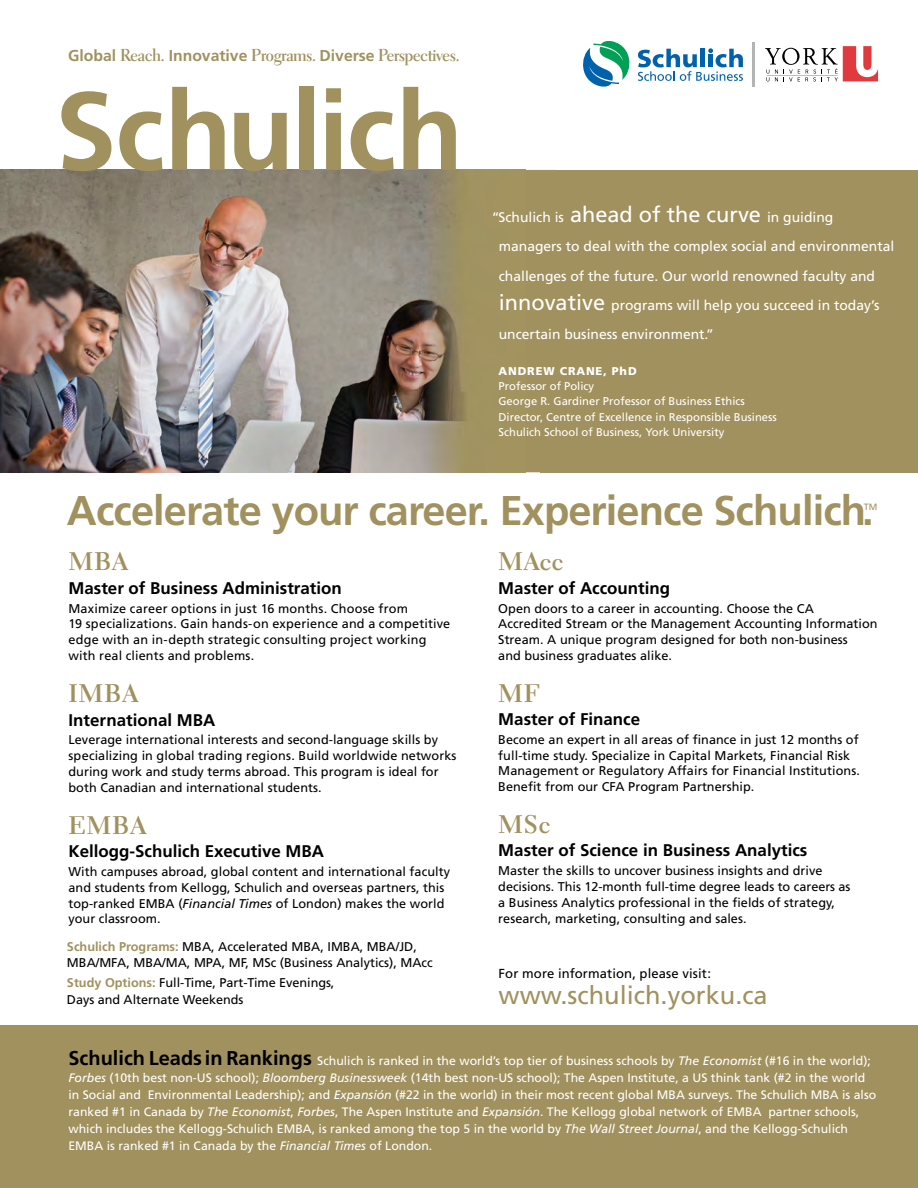
<style>
.page{position:relative;width:918px;height:1188px;background:#fff}
.page>*{position:absolute;margin:0;border:0;box-sizing:border-box;transform-origin:0 0}
.t1{font:700 110.7px "Frutiger";letter-spacing:-.02em;color:#a1915e}
.t2{font:700 41.55px "Frutiger";letter-spacing:-.02em;color:#a1915e}
.t3{font:25.35px "Frutiger";color:#a1915e}
.t4{font:700 25.35px "Electra LH";letter-spacing:.03em;color:#a1915e}
.t5{font:17.4px "Electra LH Bold Display";color:#a1915e}
.t6{font:700 16.95px "Frutiger";color:#000}
.t7{font:13.8px/29.2px "Frutiger";color:#fff}
.t8{font:13.05px "Frutiger";letter-spacing:.01em;color:#000}
.t9{font:12.75px/15.9px "Frutiger";letter-spacing:.005em;color:#000}
.t10{font:12.3px/17px "Frutiger";color:#fff}
.t11{font:11.25px/15.5px "Frutiger";color:#fff}
.t12{font:9.15px "Frutiger";color:#a1915e}
.s1{font-family:"Frutiger";font-weight:700;font-size:15.75px}
.s2{font-size:21.75px}
.s3{font-weight:900}
.s4{font-style:italic}
.s5{font-weight:700;color:#a1915e}
.s6{font-weight:700;font-size:19.95px;color:#000}
</style>
<div class="page">
<img style="left:0;top:170px;width:420px;height:302px">
<svg style="left:420px;top:170px;width:121px;height:302px;background:#998b62"></svg>
<div style="left:541px;top:170px;width:377px;height:302px;background:#a1915e"></div>
<svg style="left:583px;top:41px;width:160px;height:46px"></svg>
<hr style="left:753px;top:43px;width:2px;height:44px;background:#b1b5b6">
<svg style="left:765px;top:46px;width:113px;height:35px"></svg>
<div style="left:0;top:1025px;width:918px;height:163px;background:#a1915e"></div>
<p class="t5" style="left:68px;top:44px;width:393px"><span class="s1">Global</span> Reach. <span class="s1">Innovative</span> Programs. <span class="s1">Diverse</span> Perspectives.</p>
<p class="t1" style="left:55px;top:66px;width:410px">Schulich</p>
<p class="t7" style="left:499px;top:203px;width:397px;text-indent:-7px">“Schulich is <span class="s2">ahead of the curve</span> in guiding managers to deal with the complex social and environmental challenges of the future. Our world renowned faculty and <span class="s2">innovative</span> programs will help you succeed in today’s uncertain business environment.”</p>
<p class="t11" style="left:499px;top:363px;width:280px"><span class="s3">ANDREW CRANE, PhD<br></span>Professor of Policy<br>George R. Gardiner Professor of Business Ethics Director, Centre of Excellence in Responsible Business Schulich School of Business, York University</p>
<p class="t2" style="left:67px;top:486px;width:808px">Accelerate your career. Experience Schulich.</p>
<p class="t12" style="left:864px;top:501px;width:15px">TM</p>
<p class="t4" style="left:68px;top:546px;width:61px">MBA</p>
<p class="t6" style="left:68px;top:578px;width:275px">Master of Business Administration</p>
<p class="t9" style="left:68px;top:600px;width:383px">Maximize career options in just 16 months. Choose from<br>19 specializations. Gain hands-on experience and a competitive edge with an in-depth strategic consulting project working with real clients and problems.</p>
<p class="t4" style="left:68px;top:677px;width:71px">IMBA</p>
<p class="t6" style="left:68px;top:710px;width:148px">International MBA</p>
<p class="t9" style="left:68px;top:732px;width:389px">Leverage international interests and second-language skills by specializing in global trading regions. Build worldwide networks during work and study terms abroad. This program is ideal for both Canadian and international students.</p>
<p class="t4" style="left:68px;top:809px;width:79px">EMBA</p>
<p class="t6" style="left:68px;top:841px;width:257px">Kellogg-Schulich Executive MBA</p>
<p class="t9" style="left:68px;top:863px;width:383px">With campuses abroad, global content and international faculty and students from Kellogg, Schulich and overseas partners, this top-ranked EMBA (<span class="s4">Financial Times</span> of London) makes the world your classroom.</p>
<p class="t9" style="left:67px;top:939px;width:367px"><span class="s5">Schulich Programs:</span> MBA, Accelerated MBA, IMBA, MBA/JD,<br>MBA/MFA, MBA/MA, MPA, MF, MSc (Business Analytics), MAcc</p>
<p class="t9" style="left:67px;top:975px;width:269px"><span class="s5">Study Options:</span> Full-Time, Part-Time Evenings,<br>Days and Alternate Weekends</p>
<p class="t4" style="left:498px;top:546px;width:67px">MAcc</p>
<p class="t6" style="left:498px;top:578px;width:173px">Master of Accounting</p>
<p class="t9" style="left:498px;top:600px;width:381px">Open doors to a career in accounting. Choose the CA Accredited Stream or the Management Accounting Information Stream. A unique program designed for both non-business<br>and business graduates alike.</p>
<p class="t4" style="left:498px;top:677px;width:43px">MF</p>
<p class="t6" style="left:498px;top:709px;width:143px">Master of Finance</p>
<p class="t9" style="left:498px;top:731px;width:363px">Become an expert in all areas of finance in just 12 months of full-time study. Specialize in Capital Markets, Financial Risk Management or Regulatory Affairs for Financial Institutions.<br>Benefit from our CFA Program Partnership.</p>
<p class="t4" style="left:498px;top:808px;width:54px">MSc</p>
<p class="t6" style="left:498px;top:840px;width:311px">Master of Science in Business Analytics</p>
<p class="t9" style="left:498px;top:863px;width:354px">Master the skills to uncover business insights and drive decisions. This 12-month full-time degree leads to careers as a Business Analytics professional in the fields of strategy, research, marketing, consulting and sales.</p>
<p class="t8" style="left:499px;top:966px;width:214px">For more information, please visit:</p>
<p class="t3" style="left:499px;top:981px;width:271px">www.schulich.yorku.ca</p>
<p class="t10" style="left:68px;top:1052px;width:809px"><span class="s6">Schulich Leads in Rankings</span> Schulich is ranked in the world’s top tier of business schools by <span class="s4">The Economist</span> (#16 in the world); <span class="s4">Forbes</span> (10th best non-US school); <span class="s4">Bloomberg Businessweek</span> (14th best non-US school); The Aspen Institute, a US think tank (#2 in the world in Social and Environmental Leadership); and <span class="s4">Expansión</span> (#22 in the world) in their most recent global MBA surveys. The Schulich MBA is also ranked #1 in Canada by <span class="s4">The Economist</span>, <span class="s4">Forbes</span>, The Aspen Institute and <span class="s4">Expansión</span>. The Kellogg global network of EMBA partner schools, which includes the Kellogg-Schulich EMBA, is ranked among the top 5 in the world by <span class="s4">The Wall Street Journal</span>, and the Kellogg-Schulich EMBA is ranked #1 in Canada by the <span class="s4">Financial Times</span> of London.</p>
</div>
